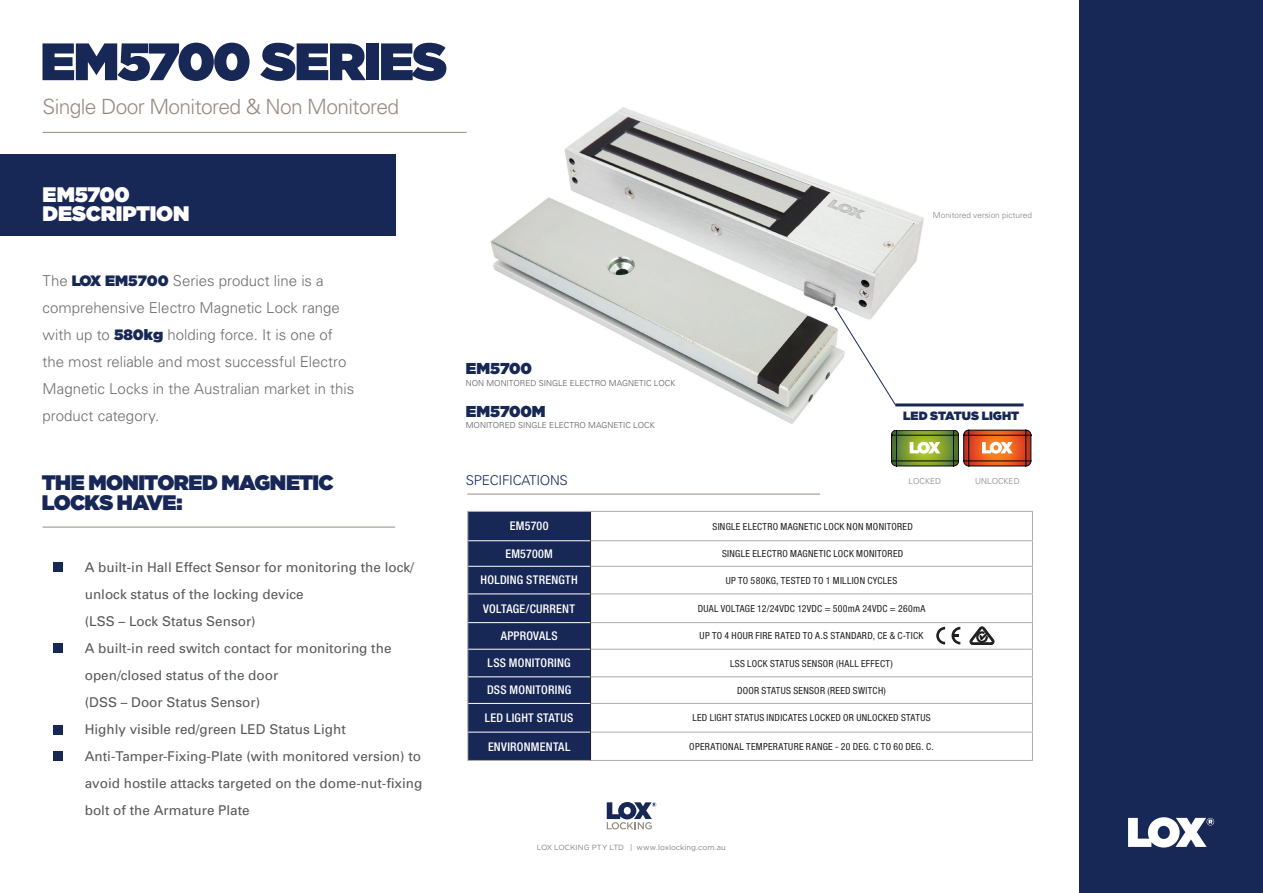
<style>
.page{position:relative;width:1263px;height:893px;background:#fff}
.page>*{position:absolute;margin:0;border:0;box-sizing:border-box;transform-origin:0 0}
.t1{font:900 52.5px "Gotham";letter-spacing:-.03em;color:#172756}
.t2{font:300 21px "Univers";letter-spacing:-.03em;color:#978c83}
.t3{font:900 21px/19.5px "Gotham";letter-spacing:-.03em;color:#172756}
.t4{font:900 21px/19.5px "Gotham";letter-spacing:-.01em;color:#fff}
.t5{font:900 15.75px "Gotham";color:#172756}
.t6{font:300 15px/27px "Univers";color:#6c6d70}
.t7{font:13.5px/27px "Univers";color:#57585a}
.t8{font:300 13.5px "Univers";letter-spacing:-.02em;color:#172756}
.Table{font:500 condensed 12px "Helvetica Neue LTW1 G";letter-spacing:.02em;color:#fff}
.t9{font:900 12px "Gotham";letter-spacing:-.005em;color:#172756}
.Table_description{font:condensed 9.75px "Helvetica Neue LTW1 G";letter-spacing:.03em;color:#231f20}
.t10{font:300 8.25px "Univers";color:#57585a}
.t11{font:300 8.25px "Univers";color:#808285}
.t12{font:7.5px "Gotham";letter-spacing:.005em;color:#808285}
.s1{font-family:"Gotham";font-weight:900;color:#172756}
</style>
<div class="page">
<svg style="left:591px;top:541px;width:441px;height:219px"></svg>
<hr style="left:590px;top:511px;width:443px;height:1px;background:#acadb1">
<svg style="left:467px;top:511px;width:124px;height:249px;background:#202f5c"></svg>
<svg style="left:1032px;top:512px;width:1px;height:248px"></svg>
<hr style="left:467px;top:760px;width:123px;height:1px;background:#acadb1">
<hr style="left:590px;top:760px;width:443px;height:1px;background:#acadb1">
<hr style="left:591px;top:566px;width:442px;height:1px;background:#acadb1">
<hr style="left:591px;top:622px;width:442px;height:1px;background:#acadb1">
<hr style="left:591px;top:593px;width:442px;height:1px;background:#acadb1">
<hr style="left:591px;top:649px;width:442px;height:1px;background:#acadb1">
<hr style="left:591px;top:676px;width:442px;height:1px;background:#acadb1">
<hr style="left:591px;top:703px;width:442px;height:1px;background:#acadb1">
<hr style="left:591px;top:732px;width:442px;height:1px;background:#acadb1">
<hr style="left:591px;top:540px;width:442px;height:1px;background:#acadb1">
<div style="left:1079px;top:0;width:184px;height:893px;background:#172756"></div>
<hr style="left:43px;top:132px;width:424px;height:1px;background:#978c83">
<hr style="left:43px;top:527px;width:352px;height:1px;background:#978c83">
<img style="left:490px;top:107px;width:508px;height:323px">
<div style="left:0;top:154px;width:395px;height:82px;background:#172756"></div>
<div style="left:53px;top:562px;width:10px;height:10px;background:#172756"></div>
<div style="left:53px;top:643px;width:10px;height:10px;background:#172756"></div>
<div style="left:53px;top:725px;width:10px;height:10px;background:#172756"></div>
<div style="left:53px;top:751px;width:10px;height:10px;background:#172756"></div>
<svg style="left:936px;top:627px;width:9px;height:17px"></svg>
<svg style="left:951px;top:627px;width:9px;height:17px"></svg>
<svg style="left:970px;top:627px;width:24px;height:18px"></svg>
<svg style="left:891px;top:430px;width:141px;height:36px;background:#a17a41"></svg>
<hr style="left:895px;top:403px;width:128px;height:3px;background:#172756">
<svg style="left:834px;top:307px;width:62px;height:99px"></svg>
<hr style="left:467px;top:494px;width:353px;height:1px;background:#978c83">
<svg style="left:607px;top:802px;width:49px;height:27px"></svg>
<svg style="left:1128px;top:817px;width:86px;height:30px"></svg>
<p class="t1" style="left:40px;top:31px;width:408px">EM5700 SERIES</p>
<p class="t2" style="left:43px;top:94px;width:358px">Single Door Monitored &amp; Non Monitored</p>
<p class="t4" style="left:43px;top:184px;width:148px">EM5700<br>DESCRIPTION</p>
<p class="t6" style="left:43px;top:267px;width:313px">The <span class="s1">LOX EM5700</span> Series product line is a comprehensive Electro Magnetic Lock range with up to <span class="s1">580kg</span> holding force. It is one of the most reliable and most successful Electro Magnetic Locks in the Australian market in this product category.</p>
<p class="t3" style="left:42px;top:473px;width:293px">THE MONITORED MAGNETIC<br>LOCKS HAVE:</p>
<p class="t7" style="left:85px;top:554px;width:331px">A built-in Hall Effect Sensor for monitoring the lock/ unlock status of the locking device<br>(LSS – Lock Status Sensor)</p>
<p class="t7" style="left:85px;top:635px;width:308px">A built-in reed switch contact for monitoring the open/closed status of the door<br>(DSS – Door Status Sensor)</p>
<p class="t7" style="left:85px;top:716px;width:263px">Highly visible red/green LED Status Light</p>
<p class="t7" style="left:85px;top:743px;width:339px;text-align:justify">Anti-Tamper-Fixing-Plate (with monitored version) to avoid hostile attacks targeted on the dome-nut-fixing bolt of the Armature Plate</p>
<p class="t11" style="left:933px;top:210px;width:101px">Monitored version pictured</p>
<p class="t5" style="left:466px;top:359px;width:68px">EM5700</p>
<p class="t5" style="left:466px;top:402px;width:81px">EM5700M</p>
<p class="t9" style="left:903px;top:409px;width:118px">LED STATUS LIGHT</p>
<p class="t10" style="left:466px;top:378px;width:211px">NON MONITORED SINGLE ELECTRO MAGNETIC LOCK</p>
<p class="t10" style="left:466px;top:420px;width:190px">MONITORED SINGLE ELECTRO MAGNETIC LOCK</p>
<p class="t8" style="left:466px;top:472px;width:103px">SPECIFICATIONS</p>
<p class="t11" style="left:908px;top:476px;width:34px">LOCKED</p>
<p class="t11" style="left:975px;top:476px;width:46px">UNLOCKED</p>
<p class="Table" style="left:510px;top:519px;width:40px">EM5700</p>
<p class="Table_description" style="left:712px;top:520px;width:202px">SINGLE ELECTRO MAGNETIC LOCK NON MONITORED</p>
<p class="Table" style="left:505px;top:546px;width:49px">EM5700M</p>
<p class="Table_description" style="left:722px;top:548px;width:183px">SINGLE ELECTRO MAGNETIC LOCK MONITORED</p>
<p class="Table" style="left:481px;top:573px;width:99px">HOLDING STRENGTH</p>
<p class="Table_description" style="left:726px;top:574px;width:173px">UP TO 580KG, TESTED TO 1 MILLION CYCLES</p>
<p class="Table" style="left:483px;top:601px;width:93px">VOLTAGE/CURRENT</p>
<p class="Table_description" style="left:698px;top:603px;width:229px">DUAL VOLTAGE 12/24VDC 12VDC = 500mA 24VDC = 260mA</p>
<p class="Table" style="left:501px;top:629px;width:58px">APPROVALS</p>
<p class="Table_description" style="left:700px;top:630px;width:225px">UP TO 4 HOUR FIRE RATED TO A.S STANDARD, CE &amp; C-TICK</p>
<p class="Table" style="left:488px;top:656px;width:85px">LSS MONITORING</p>
<p class="Table_description" style="left:730px;top:657px;width:164px">LSS LOCK STATUS SENSOR (HALL EFFECT)</p>
<p class="Table" style="left:487px;top:683px;width:86px">DSS MONITORING</p>
<p class="Table_description" style="left:737px;top:684px;width:150px">DOOR STATUS SENSOR (REED SWITCH)</p>
<p class="Table" style="left:485px;top:710px;width:90px">LED LIGHT STATUS</p>
<p class="Table_description" style="left:692px;top:712px;width:240px">LED LIGHT STATUS INDICATES LOCKED OR UNLOCKED STATUS</p>
<p class="Table" style="left:488px;top:739px;width:84px">ENVIRONMENTAL</p>
<p class="Table_description" style="left:689px;top:741px;width:246px">OPERATIONAL TEMPERATURE RANGE - 20 DEG. C TO 60 DEG. C.</p>
<p class="t12" style="left:537px;top:843px;width:190px">LOX LOCKING PTY LTD | www.loxlocking.com.au</p>
</div>
